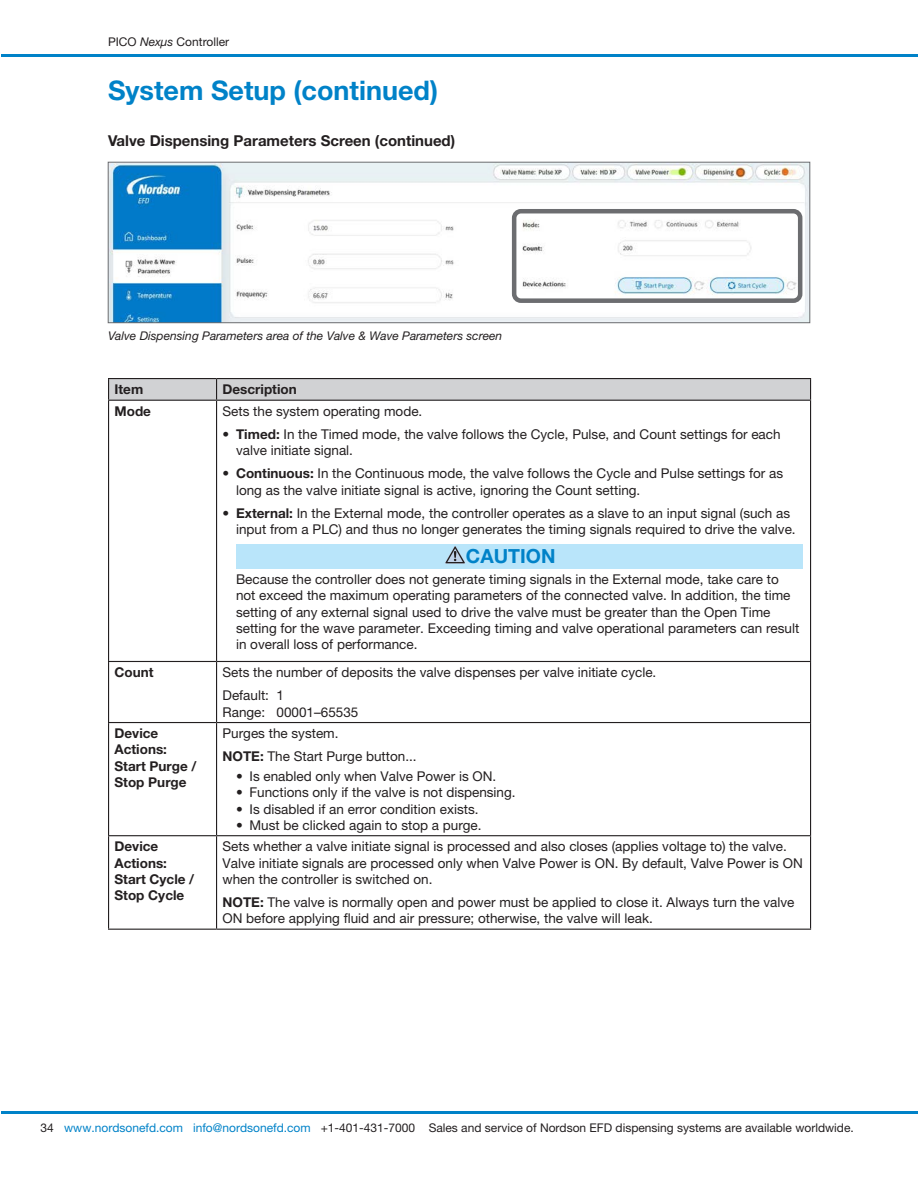
<style>
.page{position:relative;width:918px;height:1188px;background:#fff}
.page>*{position:absolute;margin:0;border:0;box-sizing:border-box;transform-origin:0 0}
.EFD-Head-Lev1_contd{font:700 27px "Helvetica Neue LT Pro";color:#0082c8}
.EFD-Caution_Warning-Head{font:700 19.5px "Helvetica Neue LT Pro";color:#0082c8}
.EFD-Head-Lev4_contd{font:700 15px "Helvetica Neue LT Pro";color:#231f20}
.EFD-BodyText-9L{font:13.5px/16.2px "Helvetica Neue LT Pro";color:#231f20}
.EFD-TableText-9L{font:13.5px/16.2px "Helvetica Neue LT Pro";color:#231f20}
.EFD-TableNote-0-9L{font:13.5px/16.2px "Helvetica Neue LT Pro";color:#231f20}
.EFD-TableText-9LB{font:700 13.5px/16.2px "Helvetica Neue LT Pro";color:#231f20}
.t1{font:12px "Helvetica Neue LT Pro";color:#231f20}
.EFD-Caption-L{font:italic 12px "Helvetica Neue LT Pro";color:#231f20}
.s1{font-style:italic}
.s2{font-weight:700}
.s3{color:#0082c8}
</style>
<div class="page">
<hr style="left:1px;top:54px;width:917px;height:2px;background:#0082c8">
<hr style="left:1px;top:1112px;width:917px;height:2px;background:#0082c8">
<hr style="left:216px;top:401px;width:1px;height:260px;background:#231f20">
<hr style="left:216px;top:662px;width:1px;height:60px;background:#231f20">
<hr style="left:216px;top:723px;width:1px;height:112px;background:#231f20">
<hr style="left:216px;top:836px;width:1px;height:93px;background:#231f20">
<hr style="left:108px;top:836px;width:1px;height:93px;background:#231f20">
<hr style="left:810px;top:836px;width:1px;height:93px;background:#231f20">
<hr style="left:108px;top:929px;width:109px;height:1px;background:#231f20">
<hr style="left:217px;top:929px;width:594px;height:1px;background:#231f20">
<hr style="left:108px;top:722px;width:109px;height:1px;background:#231f20">
<hr style="left:217px;top:722px;width:594px;height:1px;background:#231f20">
<hr style="left:108px;top:378px;width:109px;height:1px;background:#231f20">
<hr style="left:217px;top:378px;width:594px;height:1px;background:#231f20">
<svg style="left:108px;top:379px;width:703px;height:21px;background:#ccccce"></svg>
<hr style="left:108px;top:400px;width:109px;height:1px;background:#231f20">
<hr style="left:217px;top:400px;width:594px;height:1px;background:#231f20">
<hr style="left:108px;top:401px;width:1px;height:260px;background:#231f20">
<hr style="left:810px;top:401px;width:1px;height:260px;background:#231f20">
<hr style="left:108px;top:662px;width:1px;height:60px;background:#231f20">
<hr style="left:810px;top:662px;width:1px;height:60px;background:#231f20">
<hr style="left:108px;top:723px;width:1px;height:112px;background:#231f20">
<hr style="left:810px;top:723px;width:1px;height:112px;background:#231f20">
<hr style="left:108px;top:835px;width:109px;height:1px;background:#231f20">
<hr style="left:217px;top:835px;width:594px;height:1px;background:#231f20">
<hr style="left:108px;top:661px;width:109px;height:1px;background:#231f20">
<hr style="left:217px;top:661px;width:594px;height:1px;background:#231f20">
<div style="left:236px;top:544px;width:567px;height:24px;background:#b9e5fa"></div>
<svg style="left:445px;top:546px;width:20px;height:18px"></svg>
<img style="left:110px;top:164px;width:698px;height:157px">
<div style="left:108px;top:162px;width:702px;height:161px;border:1px solid #6c6d70"></div>
<div style="left:512px;top:209px;width:290px;height:94px;border:4px solid #6c6d70;border-radius:7px"></div>
<p class="t1" style="left:108px;top:35px;width:123px">PICO <span class="s1">Nexμs</span> Controller</p>
<p class="EFD-Head-Lev1_contd" style="left:108px;top:74px;width:332px">System Setup (continued)</p>
<p class="EFD-Head-Lev4_contd" style="left:108px;top:131px;width:349px">Valve Dispensing Parameters Screen (continued)</p>
<p class="EFD-Caption-L" style="left:108px;top:329px;width:396px">Valve Dispensing Parameters area of the Valve &amp; Wave Parameters screen</p>
<p class="EFD-TableText-9LB" style="left:115px;top:381px;width:30px">Item</p>
<p class="EFD-TableText-9LB" style="left:223px;top:381px;width:76px">Description</p>
<p class="EFD-TableText-9LB" style="left:115px;top:403px;width:38px">Mode</p>
<p class="EFD-TableText-9L" style="left:223px;top:403px;width:201px">Sets the system operating mode.</p>
<p class="EFD-BodyText-9L" style="left:236px;top:426px;width:546px;text-indent:-14px">• <span class="s2">Timed:</span> In the Timed mode, the valve follows the Cycle, Pulse, and Count settings for each valve initiate signal.</p>
<p class="EFD-BodyText-9L" style="left:236px;top:465px;width:549px;text-indent:-14px">• <span class="s2">Continuous:</span> In the Continuous mode, the valve follows the Cycle and Pulse settings for as long as the valve initiate signal is active, ignoring the Count setting.</p>
<p class="EFD-BodyText-9L" style="left:236px;top:505px;width:561px;text-indent:-14px">• <span class="s2">External:</span> In the External mode, the controller operates as a slave to an input signal (such as input from a PLC) and thus no longer generates the timing signals required to drive the valve.</p>
<p class="EFD-Caution_Warning-Head" style="left:466px;top:544px;width:91px">CAUTION</p>
<p class="EFD-BodyText-9L" style="left:236px;top:571px;width:565px">Because the controller does not generate timing signals in the External mode, take care to not exceed the maximum operating parameters of the connected valve. In addition, the time setting of any external signal used to drive the valve must be greater than the Open Time setting for the wave parameter. Exceeding timing and valve operational parameters can result in overall loss of performance.</p>
<p class="EFD-TableText-9LB" style="left:115px;top:664px;width:41px">Count</p>
<p class="EFD-TableText-9L" style="left:223px;top:664px;width:435px">Sets the number of deposits the valve dispenses per valve initiate cycle.</p>
<p class="EFD-TableText-9L" style="left:223px;top:687px;width:137px">Default: 1<br>Range: 00001–65535</p>
<p class="EFD-TableText-9LB" style="left:115px;top:725px;width:84px">Device<br>Actions:<br>Start Purge /<br>Stop Purge</p>
<p class="EFD-TableText-9L" style="left:223px;top:725px;width:118px">Purges the system.</p>
<p class="EFD-TableNote-0-9L" style="left:223px;top:748px;width:196px"><span class="s2">NOTE:</span> The Start Purge button...</p>
<p class="EFD-BodyText-9L" style="left:236px;top:768px;width:262px">• Is enabled only when Valve Power is ON.</p>
<p class="EFD-BodyText-9L" style="left:236px;top:784px;width:281px">• Functions only if the valve is not dispensing.</p>
<p class="EFD-BodyText-9L" style="left:236px;top:800px;width:244px">• Is disabled if an error condition exists.</p>
<p class="EFD-BodyText-9L" style="left:236px;top:817px;width:247px">• Must be clicked again to stop a purge.</p>
<p class="EFD-TableText-9LB" style="left:115px;top:838px;width:81px">Device<br>Actions:<br>Start Cycle /<br>Stop Cycle</p>
<p class="EFD-TableText-9L" style="left:223px;top:838px;width:582px">Sets whether a valve initiate signal is processed and also closes (applies voltage to) the valve.<br>Valve initiate signals are processed only when Valve Power is ON. By default, Valve Power is ON when the controller is switched on.</p>
<p class="EFD-TableNote-0-9L" style="left:223px;top:894px;width:573px"><span class="s2">NOTE:</span> The valve is normally open and power must be applied to close it. Always turn the valve<br>ON before applying fluid and air pressure; otherwise, the valve will leak.</p>
<p class="t1" style="left:41px;top:1121px;width:815px">34 <span class="s3">www.nordsonefd.com info@nordsonefd.com</span> +1-401-431-7000 Sales and service of Nordson EFD dispensing systems are available worldwide.</p>
</div>
